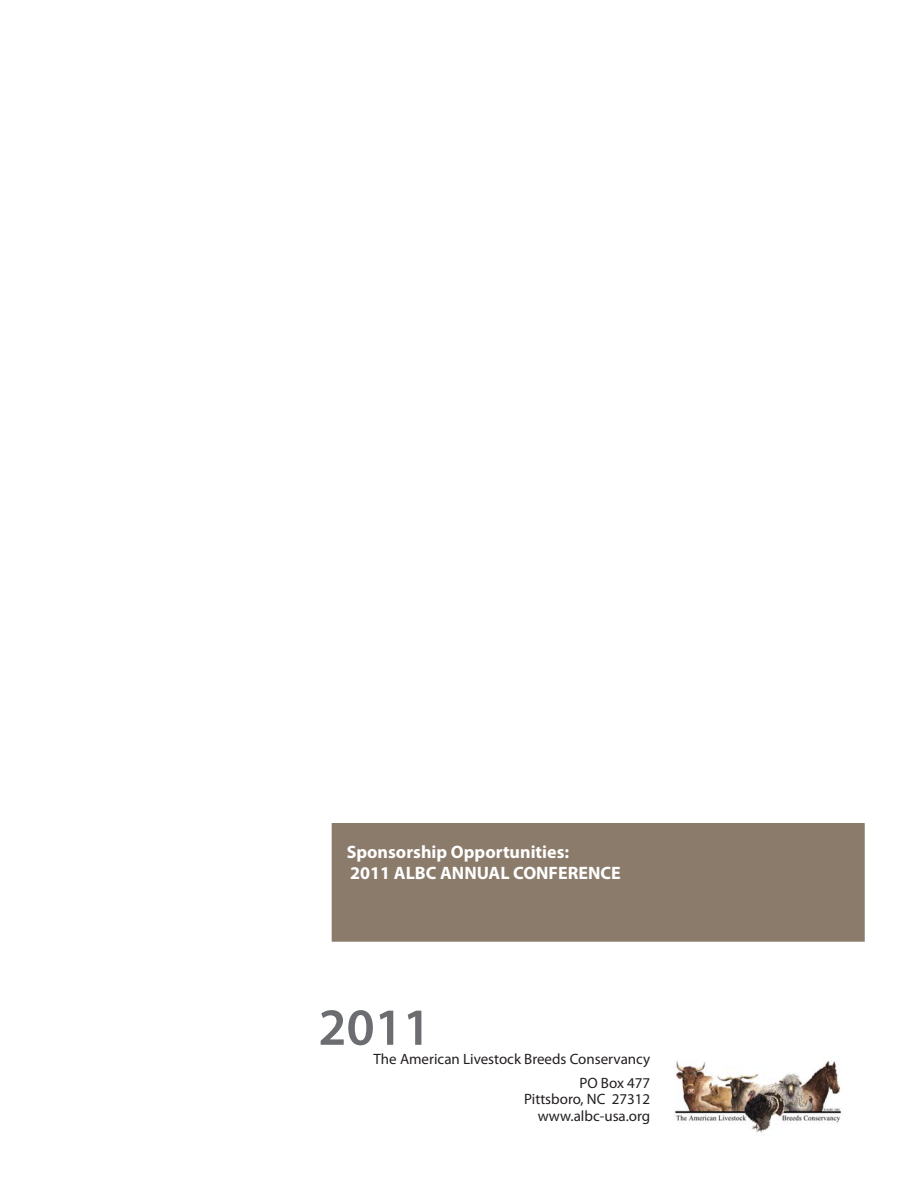
<style>
.page{position:relative;width:918px;height:1188px;background:#fff}
.page>*{position:absolute;margin:0;border:0;box-sizing:border-box;transform-origin:0 0}
.t1{font:600 52.5px "Myriad Pro";color:#6c6d70}
.t2{font:700 18px/21px "Myriad Pro";color:#fff}
.t3{font:15px/23.2px "Myriad Pro";color:#231f20;text-align:right}
</style>
<div class="page">
<div style="left:332px;top:824px;width:532px;height:117px;background:#8b7b6b"></div>
<div style="left:332px;top:823px;width:533px;height:119px;border:2px solid #8b7b6b"></div>
<img style="left:675px;top:1061px;width:166px;height:72px">
<p class="t2" style="left:347px;top:841px;width:276px">Sponsorship Opportunities:<br>2011 ALBC ANNuAL CONFERENCE</p>
<h1 class="t1" style="left:318px;top:994px;width:114px">2011</h1>
<p class="t3" style="left:374px;top:1047px;width:278px">The American Livestock Breeds Conservancy<br>PO Box 477</p>
<p class="t3" style="left:524px;top:1090px;width:128px;line-height:16.5px">Pittsboro, NC 27312 www.albc-usa.org</p>
</div>
